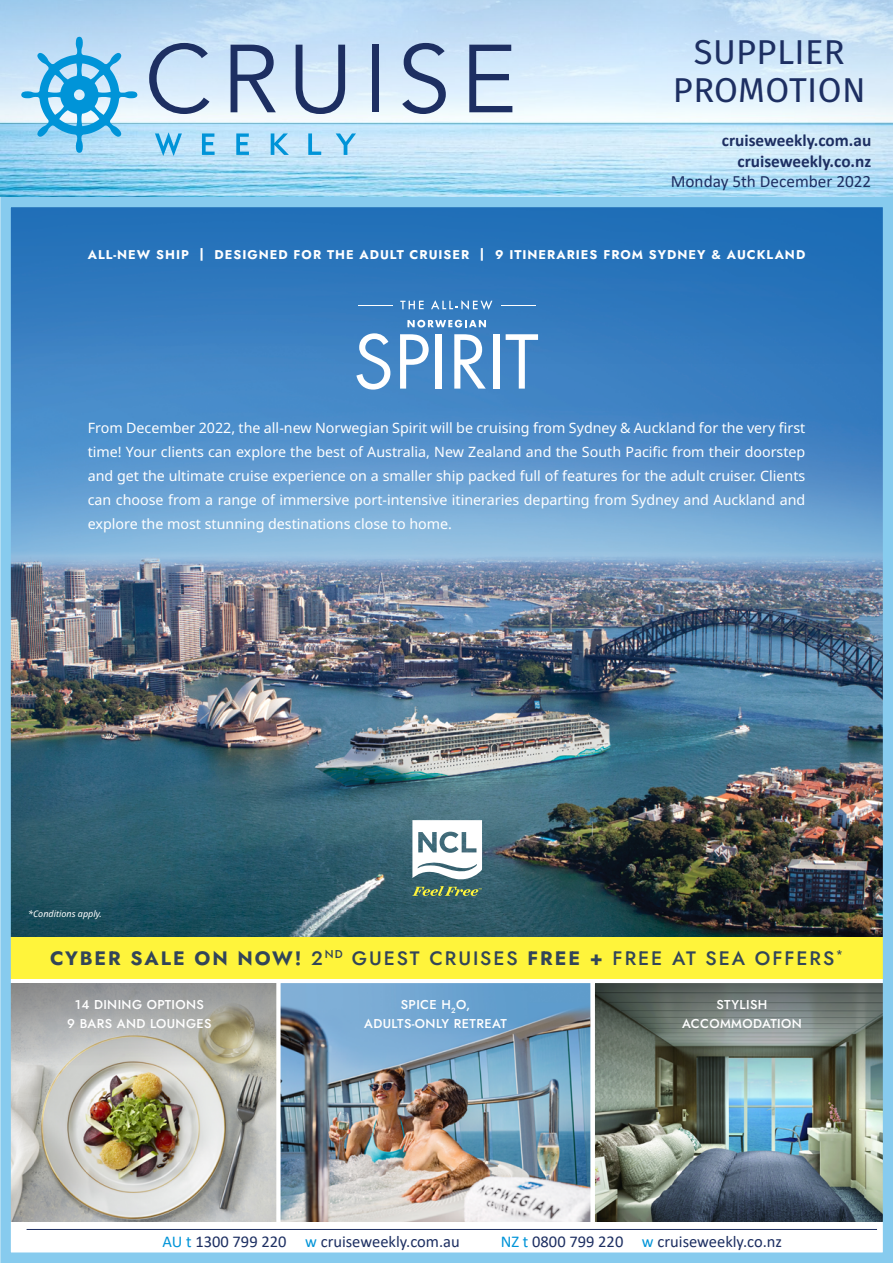
<style>
.page{position:relative;width:893px;height:1263px;background:#fff}
.page>*{position:absolute;margin:0;border:0;box-sizing:border-box;transform-origin:0 0}
.t1{font:34.5px/37.5px "Fira Sans";letter-spacing:.01em;color:#1d2f62;text-align:center}
.t2{font:500 19.5px "Jost";letter-spacing:.1em;color:#324558}
.t3{font:700 17.25px/20.7px "Calibri";color:#1d2f62;text-align:right}
.t4{font:17.25px "Calibri";color:#1d2f62}
.t5{font:16.5px "Calibri";color:#1d2f62}
.t6{font:14.25px/24px "Noto Sans";color:#fff;text-align:justify}
.t7{font:500 12.75px/19.2px "Jost";letter-spacing:.03em;color:#fff;text-align:center}
.t8{font:700 12.6px "Jost";letter-spacing:.08em;color:#fff}
.t9{font:italic 9px "Noto Sans";color:#fff}
.s1{font-weight:700}
.s2{color:#0094d8}
</style>
<div class="page">
<img style="left:11px;top:208px;width:871px;height:729px">
<svg style="left:11px;top:1210px;width:265px;height:11px;background:#b3b3b0"></svg>
<img style="left:11px;top:983px;width:265px;height:227px">
<img style="left:276px;top:983px;width:315px;height:238px">
<img style="left:595px;top:983px;width:287px;height:238px">
<svg style="left:412px;top:820px;width:70px;height:76px"></svg>
<div style="left:11px;top:937px;width:871px;height:42px;background:#fff43b"></div>
<svg style="left:400px;top:301px;width:24px;height:8px"></svg>
<svg style="left:431px;top:300px;width:61px;height:10px"></svg>
<svg style="left:407px;top:320px;width:79px;height:7px"></svg>
<svg style="left:356px;top:333px;width:34px;height:57px"></svg>
<svg style="left:400px;top:334px;width:29px;height:55px"></svg>
<div style="left:435px;top:334px;width:6px;height:55px;background:#fff"></div>
<svg style="left:454px;top:334px;width:32px;height:55px"></svg>
<div style="left:493px;top:334px;width:6px;height:55px;background:#fff"></div>
<svg style="left:506px;top:334px;width:32px;height:55px"></svg>
<hr style="left:358px;top:305px;width:35px;height:1px;background:#fff">
<hr style="left:501px;top:305px;width:34px;height:1px;background:#fff">
<div style="left:0;top:197px;width:893px;height:1066px;border:10px solid #87cbee"></div>
<hr style="left:27px;top:1229px;width:850px;height:1px;background:#1d2f62">
<img style="left:0;top:122px;width:893px;height:75px">
<img style="left:0;top:0;width:893px;height:122px">
<svg style="left:155px;top:133px;width:27px;height:23px"></svg>
<svg style="left:202px;top:133px;width:13px;height:22px"></svg>
<svg style="left:236px;top:133px;width:13px;height:22px"></svg>
<svg style="left:271px;top:133px;width:18px;height:22px"></svg>
<svg style="left:308px;top:133px;width:13px;height:22px"></svg>
<svg style="left:336px;top:133px;width:20px;height:22px"></svg>
<svg style="left:21px;top:37px;width:117px;height:116px;background:#86c9ed"></svg>
<svg style="left:149px;top:43px;width:60px;height:71px;background:#a8bcd6"></svg>
<svg style="left:231px;top:45px;width:45px;height:67px;background:#8a9dbc"></svg>
<svg style="left:296px;top:45px;width:49px;height:69px;background:#9db0cb"></svg>
<div style="left:372px;top:45px;width:7px;height:67px;background:#1d2f62"></div>
<svg style="left:402px;top:43px;width:44px;height:71px;background:#9aacc8"></svg>
<svg style="left:469px;top:45px;width:43px;height:67px;background:#91a4c1"></svg>
<h1 class="t1" style="left:673px;top:33px;width:194px">SUPPLIER<br>PROMOTION</h1>
<p class="t3" style="left:722px;top:129px;width:151px">cruiseweekly.com.au cruiseweekly.co.nz</p>
<p class="t4" style="left:671px;top:169px;width:202px">Monday 5th December 2022</p>
<p class="t8" style="left:88px;top:246px;width:719px">ALL-NEW SHIP | DESIGNED FOR THE ADULT CRUISER | 9 ITINERARIES FROM SYDNEY &amp; AUCKLAND</p>
<p class="t6" style="left:88px;top:416px;width:719px">From December 2022, the all-new Norwegian Spirit will be cruising from Sydney &amp; Auckland for the very first time! Your clients can explore the best of Australia, New Zealand and the South Pacific from their doorstep and get the ultimate cruise experience on a smaller ship packed full of features for the adult cruiser. Clients can choose from a range of immersive port-intensive itineraries departing from Sydney and Auckland and explore the most stunning destinations close to home.</p>
<p class="t9" style="left:28px;top:907px;width:75px">*Conditions apply.</p>
<h2 class="t2" style="left:50px;top:945px;width:794px"><span class="s1">CYBER SALE ON NOW!</span> 2<sup>ND</sup> GUEST CRUISES <span class="s1">FREE +</span> FREE AT SEA OFFERS<sup>*</sup></h2>
<p class="t7" style="left:67px;top:995px;width:146px">14 DINING OPTIONS<br>9 BARS AND LOUNGES</p>
<p class="t7" style="left:364px;top:995px;width:144px">SPICE H<sub>2</sub>O,<br>ADULTS-ONLY RETREAT</p>
<p class="t7" style="left:682px;top:995px;width:121px">STYLISH<br>ACCOMMODATION</p>
<p class="t5" style="left:163px;top:1230px;width:299px"><span class="s2">AU t</span> 1300 799 220 <span class="s2">w</span> cruiseweekly.com.au</p>
<p class="t5" style="left:501px;top:1230px;width:283px"><span class="s2">NZ t</span> 0800 799 220 <span class="s2">w</span> cruiseweekly.co.nz</p>
</div>
